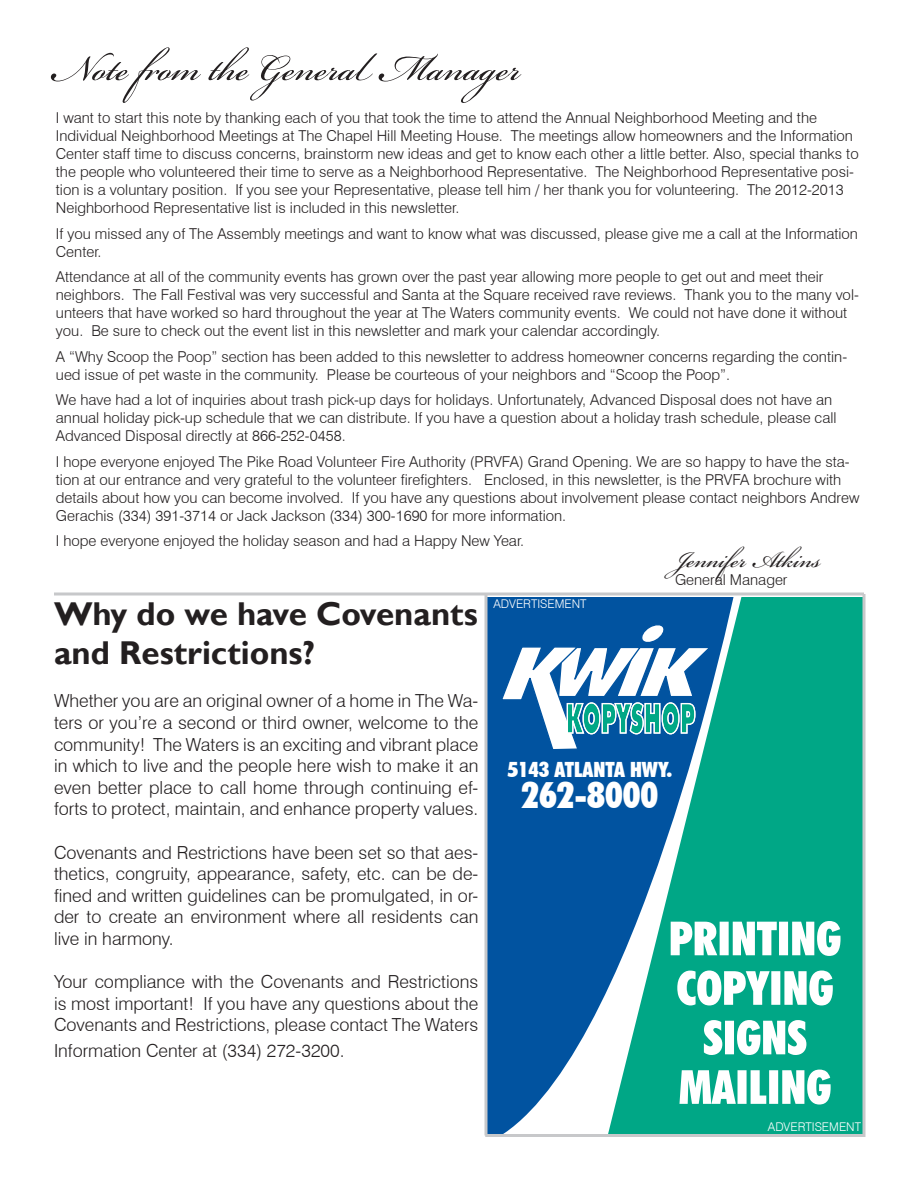
<style>
.page{position:relative;width:918px;height:1188px;background:#fff}
.page>*{position:absolute;margin:0;border:0;box-sizing:border-box;transform-origin:0 0}
.t1{font:57px "Bickham Script Pro";color:#231f20}
.t2{font:36px "Bickham Script Pro";color:#231f20}
.t3{font:900 condensed 36px "Futura BT";color:#fff}
.t4{font:700 33px/39.6px "Gill Sans";color:#231f20}
.t5{font:900 condensed 21px "Futura BT";color:#fff}
.t6{font:300 18px/21.6px "Swiss 721 BT";color:#231f20;text-align:justify}
.t7{font:300 15px/18px "Swiss 721 BT";color:#231f20}
.t8{font:300 12px "Swiss 721 BT";color:#fff}
</style>
<div class="page">
<svg style="left:491px;top:597px;width:116px;height:537px;background:#2169ac"></svg>
<svg style="left:607px;top:597px;width:255px;height:537px;background:#13a193"></svg>
<svg style="left:495px;top:624px;width:218px;height:130px"></svg>
<svg style="left:679px;top:1070px;width:152px;height:35px"></svg>
<svg style="left:704px;top:1020px;width:102px;height:35px"></svg>
<svg style="left:677px;top:971px;width:156px;height:34px"></svg>
<svg style="left:671px;top:921px;width:170px;height:35px"></svg>
<hr style="left:485px;top:1134px;width:380px;height:3px;background:#c7c8ca">
<svg style="left:484px;top:596px;width:4px;height:540px;background:#b5c0cb"></svg>
<svg style="left:54px;top:592px;width:810px;height:4px;background:#d4d5d6"></svg>
<svg style="left:862px;top:594px;width:4px;height:543px;background:#b5cac8"></svg>
<p class="t1" style="left:56px;top:27px;width:468px">Note from the General Manager</p>
<p class="t7" style="left:56px;top:109px;width:804px">I want to start this note by thanking each of you that took the time to attend the Annual Neighborhood Meeting and the Individual Neighborhood Meetings at The Chapel Hill Meeting House. The meetings allow homeowners and the Information Center staff time to discuss concerns, brainstorm new ideas and get to know each other a little better. Also, special thanks to the people who volunteered their time to serve as a Neighborhood Representative. The Neighborhood Representative posi&shy;tion is a voluntary position. If you see your Representative, please tell him / her thank you for volunteering. The 2012-2013<br>Neighborhood Representative list is included in this newsletter.</p>
<p class="t7" style="left:56px;top:224px;width:804px">If you missed any of The Assembly meetings and want to know what was discussed, please give me a call at the Information<br>Center.</p>
<p class="t7" style="left:56px;top:268px;width:805px">Attendance at all of the community events has grown over the past year allowing more people to get out and meet their neighbors. The Fall Festival was very successful and Santa at the Square received rave reviews. Thank you to the many vol&shy;unteers that have worked so hard throughout the year at The Waters community events. We could not have done it without you. Be sure to check out the event list in this newsletter and mark your calendar accordingly.</p>
<p class="t7" style="left:56px;top:347px;width:793px">A “Why Scoop the Poop” section has been added to this newsletter to address homeowner concerns regarding the contin&shy;ued issue of pet waste in the community. Please be courteous of your neighbors and “Scoop the Poop”.</p>
<p class="t7" style="left:56px;top:391px;width:782px">We have had a lot of inquiries about trash pick-up days for holidays. Unfortunately, Advanced Disposal does not have an annual holiday pick-up schedule that we can distribute. If you have a question about a holiday trash schedule, please call<br>Advanced Disposal directly at 866-252-0458.</p>
<p class="t7" style="left:56px;top:452px;width:805px">I hope everyone enjoyed The Pike Road Volunteer Fire Authority (PRVFA) Grand Opening. We are so happy to have the sta&shy;tion at our entrance and very grateful to the volunteer firefighters. Enclosed, in this newsletter, is the PRVFA brochure with details about how you can become involved. If you have any questions about involvement please contact neighbors Andrew Gerachis (334) 391-3714 or Jack Jackson (334) 300-1690 for more information.</p>
<p class="t7" style="left:56px;top:532px;width:470px">I hope everyone enjoyed the holiday season and had a Happy New Year.</p>
<p class="t2" style="left:675px;top:533px;width:147px">Jennifer Atkins</p>
<p class="t7" style="left:675px;top:570px;width:114px">General Manager</p>
<p class="t4" style="left:54px;top:595px;width:425px">Why do we have Covenants and Restrictions?</p>
<p class="t6" style="left:54px;top:690px;width:426px">Whether you are an original owner of a home in The Wa&shy;ters or you’re a second or third owner, welcome to the community! The Waters is an exciting and vibrant place in which to live and the people here wish to make it an even better place to call home through continuing ef&shy;forts to protect, maintain, and enhance property values.</p>
<p class="t6" style="left:54px;top:841px;width:426px">Covenants and Restrictions have been set so that aes&shy;thetics, congruity, appearance, safety, etc. can be de&shy;fined and written guidelines can be promulgated, in or&shy;der to create an environment where all residents can live in harmony.</p>
<p class="t6" style="left:54px;top:971px;width:426px">Your compliance with the Covenants and Restrictions is most important! If you have any questions about the Covenants and Restrictions, please contact The Waters</p>
<p class="t6" style="left:54px;top:1040px;width:292px">Information Center at (334) 272-3200.</p>
<p class="t8" style="left:494px;top:597px;width:95px">ADVERTISEMENT</p>
<p class="t5" style="left:508px;top:756px;width:165px">5143 ATLANTA HWY.</p>
<p class="t3" style="left:521px;top:774px;width:138px">262-8000</p>
<p class="t8" style="left:768px;top:1119px;width:95px">ADVERTISEMENT</p>
</div>
